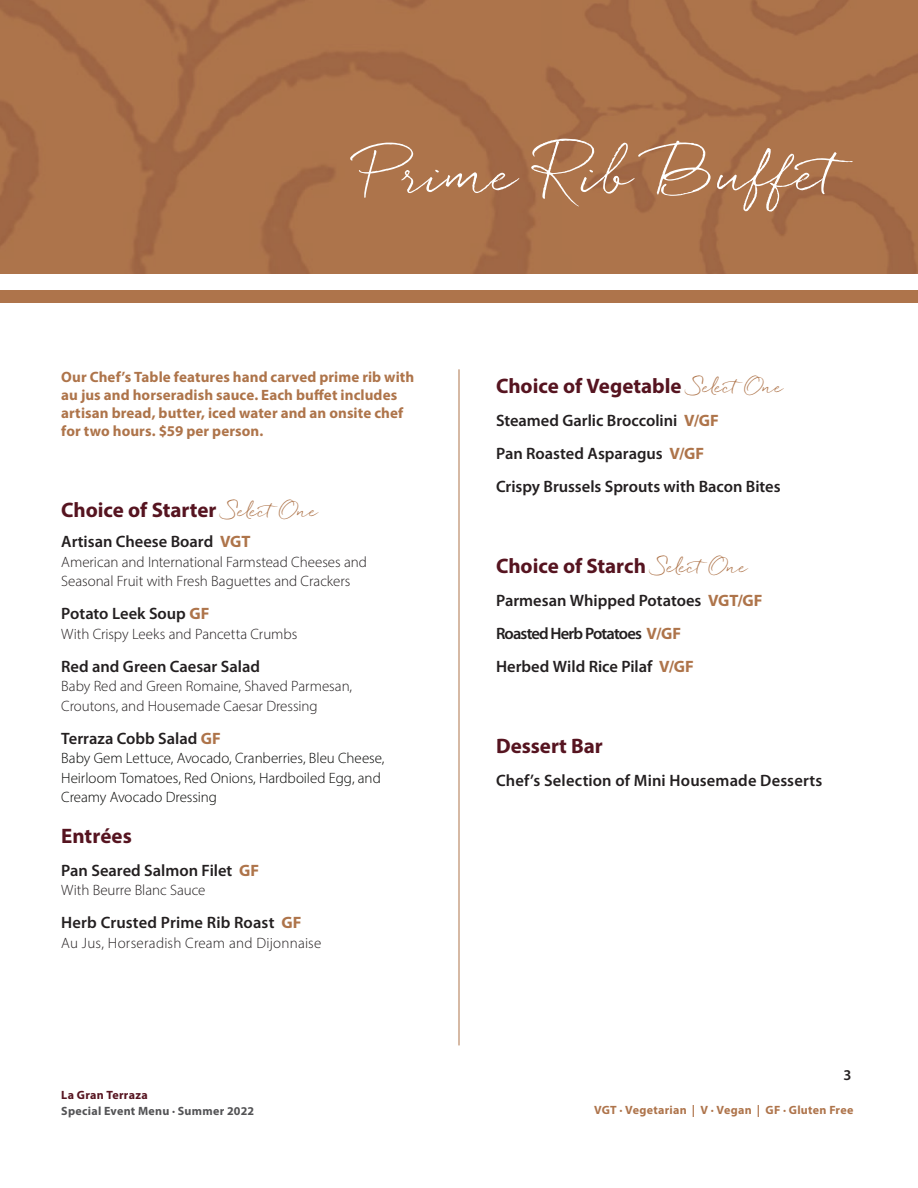
<style>
.page{position:relative;width:918px;height:1188px;background:#fff}
.page>*{position:absolute;margin:0;border:0;box-sizing:border-box;transform-origin:0 0}
.t1{font:52.5px "Quickpen";color:#fff}
.t2{font:700 21px "Myriad Pro";color:#561420}
.t3{font:600 16.5px/33px "Myriad Pro";color:#231f20}
.t4{font:300 15px/19.5px "Myriad Pro";color:#231f20}
.t5{font:700 15px/18px "Myriad Pro";letter-spacing:.005em;color:#ae744a}
.t6{font:300 15px/19.5px "Myriad Pro";letter-spacing:-.005em;color:#040503}
.t7{font:600 15px "Myriad Pro";color:#231f20}
.t8{font:700 12px "Myriad Pro";letter-spacing:.025em;color:#ae744b}
.t9{font:700 12px "Myriad Pro";letter-spacing:.025em;color:#535355}
.t10{font:700 12px "Myriad Pro";letter-spacing:.025em;color:#561420}
.s1{font-family:"Quickpen";font-weight:400;font-size:18px;color:#ae744a}
.s2{font-weight:700;color:#ae744a}
</style>
<div class="page">
<div style="left:0;top:291px;width:918px;height:12px;background:#ae744b"></div>
<img style="left:541px;top:273px;width:377px;height:1px">
<img style="left:0;top:0;width:918px;height:273px">
<hr style="left:459px;top:369px;width:1px;height:676px;background:#ae744a">
<h1 class="t1" style="left:365px;top:144px;width:518px">Prime Rib Buffet</h1>
<p class="t5" style="left:61px;top:368px;width:355px">Our Chef’s Table features hand carved prime rib with au jus and horseradish sauce. Each buffet includes artisan bread, butter, iced water and an onsite chef for two hours. $59 per person.</p>
<p class="t2" style="left:61px;top:496px;width:259px">Choice of Starter <span class="s1">SelectOne</span></p>
<p class="t3" style="left:61px;top:525px;width:191px">Artisan Cheese Board <span class="s2">VGT</span></p>
<p class="t4" style="left:61px;top:552px;width:307px">American and International Farmstead Cheeses and<br>Seasonal Fruit with Fresh Baguettes and Crackers</p>
<p class="t3" style="left:61px;top:597px;width:150px">Potato Leek Soup <span class="s2">GF</span></p>
<p class="t4" style="left:61px;top:624px;width:237px">With Crispy Leeks and Pancetta Crumbs</p>
<p class="t3" style="left:61px;top:649px;width:200px">Red and Green Caesar Salad</p>
<p class="t4" style="left:61px;top:676px;width:292px">Baby Red and Green Romaine, Shaved Parmesan,<br>Croutons, and Housemade Caesar Dressing</p>
<p class="t3" style="left:61px;top:721px;width:161px">Terraza Cobb Salad <span class="s2">GF</span></p>
<p class="t6" style="left:61px;top:748px;width:325px">Baby Gem Lettuce, Avocado, Cranberries, Bleu Cheese,<br>Heirloom Tomatoes, Red Onions, Hardboiled Egg, and<br>Creamy Avocado Dressing</p>
<p class="t2" style="left:61px;top:822px;width:72px">Entrées</p>
<p class="t3" style="left:61px;top:853px;width:200px">Pan Seared Salmon Filet <span class="s2">GF</span></p>
<p class="t4" style="left:61px;top:880px;width:146px">With Beurre Blanc Sauce</p>
<p class="t3" style="left:61px;top:906px;width:242px">Herb Crusted Prime Rib Roast <span class="s2">GF</span></p>
<p class="t4" style="left:61px;top:933px;width:262px">Au Jus, Horseradish Cream and Dijonnaise</p>
<p class="t2" style="left:496px;top:373px;width:289px">Choice of Vegetable <span class="s1">SelectOne</span></p>
<p class="t3" style="left:496px;top:404px;width:286px">Steamed Garlic Broccolini <span class="s2">V/GF<br></span>Pan Roasted Asparagus <span class="s2">V/GF<br></span>Crispy Brussels Sprouts with Bacon Bites</p>
<p class="t2" style="left:496px;top:553px;width:254px">Choice of Starch <span class="s1">SelectOne</span></p>
<p class="t3" style="left:496px;top:584px;width:268px">Parmesan Whipped Potatoes <span class="s2">VGT/GF<br></span>Roasted Herb Potatoes <span class="s2">V/GF<br></span>Herbed Wild Rice Pilaf <span class="s2">V/GF</span></p>
<p class="t2" style="left:496px;top:733px;width:108px">Dessert Bar</p>
<p class="t3" style="left:496px;top:764px;width:328px">Chef’s Selection of Mini Housemade Desserts</p>
<p class="t7" style="left:843px;top:1066px;width:10px">3</p>
<p class="t10" style="left:61px;top:1087px;width:88px">La Gran Terraza</p>
<p class="t9" style="left:61px;top:1103px;width:194px">Special Event Menu · Summer 2022</p>
<p class="t8" style="left:594px;top:1102px;width:261px">VGT · Vegetarian | V · Vegan | GF · Gluten Free</p>
</div>
